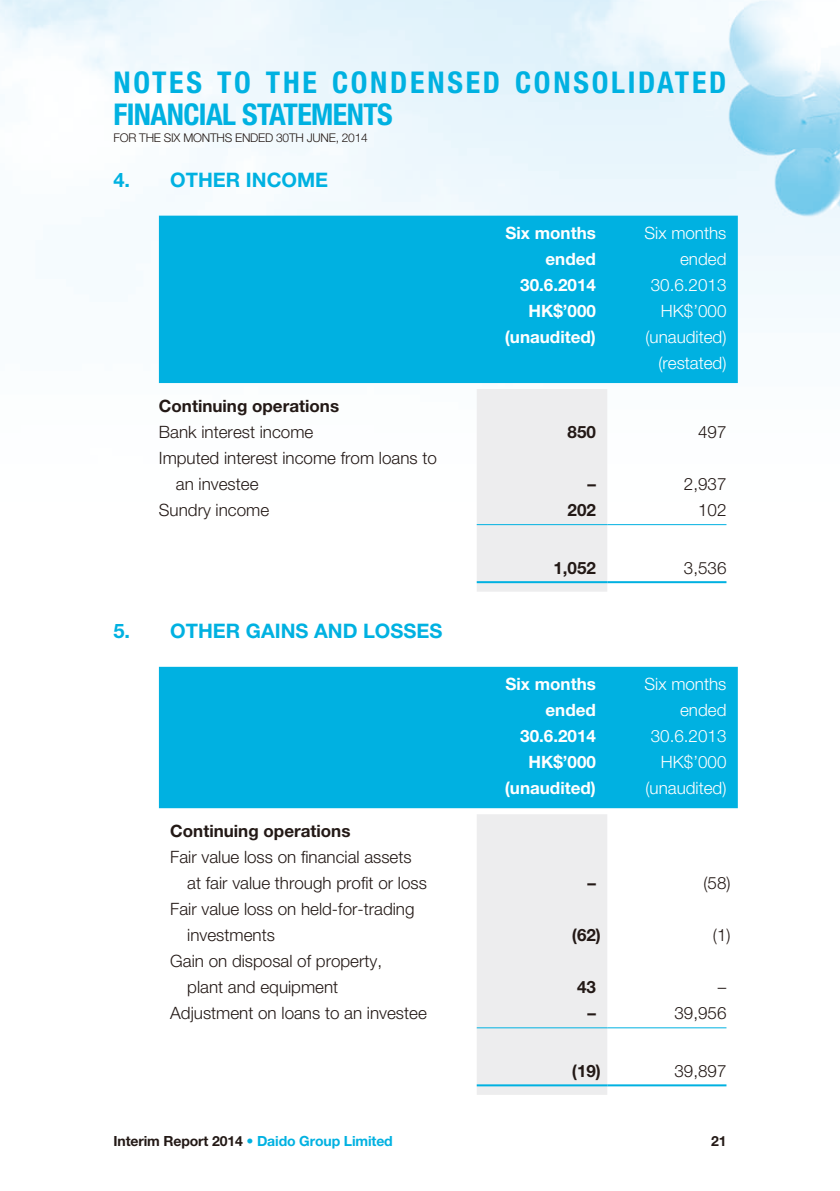
<style>
.page{position:relative;width:840px;height:1191px;background:#fff}
.page>*{position:absolute;margin:0;border:0;box-sizing:border-box;transform-origin:0 0}
.t1{font:700 condensed 30px/32px "Helvetica Neue LT Std";letter-spacing:.09em;color:#00b1e1}
.t2{font:700 20px "Helvetica Neue LT Std";color:#00b1e1}
.t3{font:300 17px/26px "Helvetica Neue LT Std";color:#231916}
.t4{font:300 17px/26px "Helvetica Neue LT Std";color:#fff;text-align:right}
.t5{font:700 17px/26px "Helvetica Neue LT Std";color:#fff;text-align:right}
.t6{font:700 17px/26px "Helvetica Neue LT Std";color:#231916}
.t7{font:700 14px "Helvetica Neue LT Std";letter-spacing:-.01em;color:#00b1e1}
.t8{font:700 14px "Helvetica Neue LT Std";color:#231916}
.t9{font:300 12px "Helvetica Neue LT Std";letter-spacing:-.02em;color:#231916}
.s1{font-weight:300}
.s2{color:#231916}
</style>
<div class="page">
<img style="left:0;top:0;width:839px;height:1095px">
<div style="left:159px;top:216px;width:578px;height:167px;background:#00b1e1"></div>
<div style="left:476px;top:389px;width:131px;height:202px;background:#ededee"></div>
<hr style="left:476px;top:524px;width:131px;height:1px;background:#00b1e1">
<hr style="left:607px;top:524px;width:119px;height:1px;background:#00b1e1">
<hr style="left:476px;top:581px;width:131px;height:2px;background:#00b1e1">
<hr style="left:607px;top:581px;width:119px;height:2px;background:#00b1e1">
<div style="left:159px;top:667px;width:578px;height:141px;background:#00b1e1"></div>
<div style="left:476px;top:814px;width:131px;height:280px;background:#ededee"></div>
<hr style="left:476px;top:1027px;width:131px;height:1px;background:#00b1e1">
<hr style="left:607px;top:1027px;width:119px;height:1px;background:#00b1e1">
<hr style="left:476px;top:1084px;width:131px;height:2px;background:#00b1e1">
<hr style="left:607px;top:1084px;width:119px;height:2px;background:#00b1e1">
<p class="t1" style="left:113px;top:70px;width:614px">NOTES TO THE CONDENSED CONSOLIDATED<br>FINANCIAL STATEMENTS</p>
<p class="t9" style="left:113px;top:133px;width:256px">FOR THE SIX MONTHS ENDED 30TH JUNE, 2014</p>
<p class="t2" style="left:113px;top:172px;width:216px">4. OTHER INCOME</p>
<p class="t6" style="left:159px;top:395px;width:182px">Continuing operations<br><span class="s1">Bank interest income</span></p>
<p class="t3" style="left:176px;top:447px;width:262px;text-indent:-17px">Imputed interest income from loans to an investee</p>
<p class="t5" style="left:505px;top:222px;width:92px">Six months ended</p>
<p class="t4" style="left:644px;top:222px;width:83px">Six months ended</p>
<p class="t5" style="left:520px;top:274px;width:77px">30.6.2014</p>
<p class="t4" style="left:650px;top:274px;width:77px">30.6.2013</p>
<p class="t5" style="left:528px;top:300px;width:69px">HK$’000</p>
<p class="t4" style="left:660px;top:300px;width:67px">HK$’000</p>
<p class="t5" style="left:504px;top:326px;width:92px">(unaudited)</p>
<p class="t4" style="left:645px;top:326px;width:82px">(unaudited) (restated)</p>
<p class="t6" style="left:567px;top:421px;width:30px">850</p>
<p class="t3" style="left:697px;top:421px;width:30px">497</p>
<p class="t6" style="left:587px;top:473px;width:10px">–</p>
<p class="t3" style="left:683px;top:473px;width:44px">2,937</p>
<p class="t3" style="left:159px;top:499px;width:112px">Sundry income</p>
<p class="t6" style="left:567px;top:499px;width:30px">202</p>
<p class="t3" style="left:697px;top:499px;width:30px">102</p>
<p class="t2" style="left:113px;top:623px;width:330px">5. OTHER GAINS AND LOSSES</p>
<p class="t6" style="left:553px;top:557px;width:44px">1,052</p>
<p class="t3" style="left:683px;top:557px;width:44px">3,536</p>
<p class="t5" style="left:505px;top:673px;width:92px">Six months ended</p>
<p class="t4" style="left:644px;top:673px;width:83px">Six months ended</p>
<p class="t5" style="left:520px;top:725px;width:77px">30.6.2014</p>
<p class="t4" style="left:650px;top:725px;width:77px">30.6.2013</p>
<p class="t5" style="left:528px;top:751px;width:69px">HK$’000</p>
<p class="t4" style="left:660px;top:751px;width:67px">HK$’000</p>
<p class="t5" style="left:504px;top:777px;width:92px">(unaudited)</p>
<p class="t4" style="left:645px;top:777px;width:82px">(unaudited)</p>
<p class="t6" style="left:170px;top:820px;width:182px">Continuing operations</p>
<p class="t3" style="left:170px;top:846px;width:243px">Fair value loss on financial assets</p>
<p class="t3" style="left:187px;top:872px;width:241px">at fair value through profit or loss</p>
<p class="t6" style="left:587px;top:872px;width:10px">–</p>
<p class="t3" style="left:703px;top:872px;width:29px">(58)</p>
<p class="t3" style="left:187px;top:898px;width:229px;text-indent:-17px">Fair value loss on held-for-trading investments</p>
<p class="t6" style="left:571px;top:924px;width:30px">(62)</p>
<p class="t3" style="left:712px;top:924px;width:19px">(1)</p>
<p class="t3" style="left:187px;top:950px;width:196px;text-indent:-17px">Gain on disposal of property, plant and equipment</p>
<p class="t6" style="left:576px;top:976px;width:20px">43</p>
<p class="t3" style="left:717px;top:976px;width:10px">–</p>
<p class="t3" style="left:170px;top:1002px;width:258px">Adjustment on loans to an investee</p>
<p class="t6" style="left:587px;top:1002px;width:10px">–</p>
<p class="t3" style="left:674px;top:1002px;width:53px">39,956</p>
<p class="t6" style="left:571px;top:1060px;width:30px">(19)</p>
<p class="t3" style="left:674px;top:1060px;width:53px">39,897</p>
<p class="t7" style="left:113px;top:1135px;width:281px"><span class="s2">Interim Report 2014</span> • Daido Group Limited</p>
<p class="t8" style="left:710px;top:1135px;width:17px">21</p>
</div>
